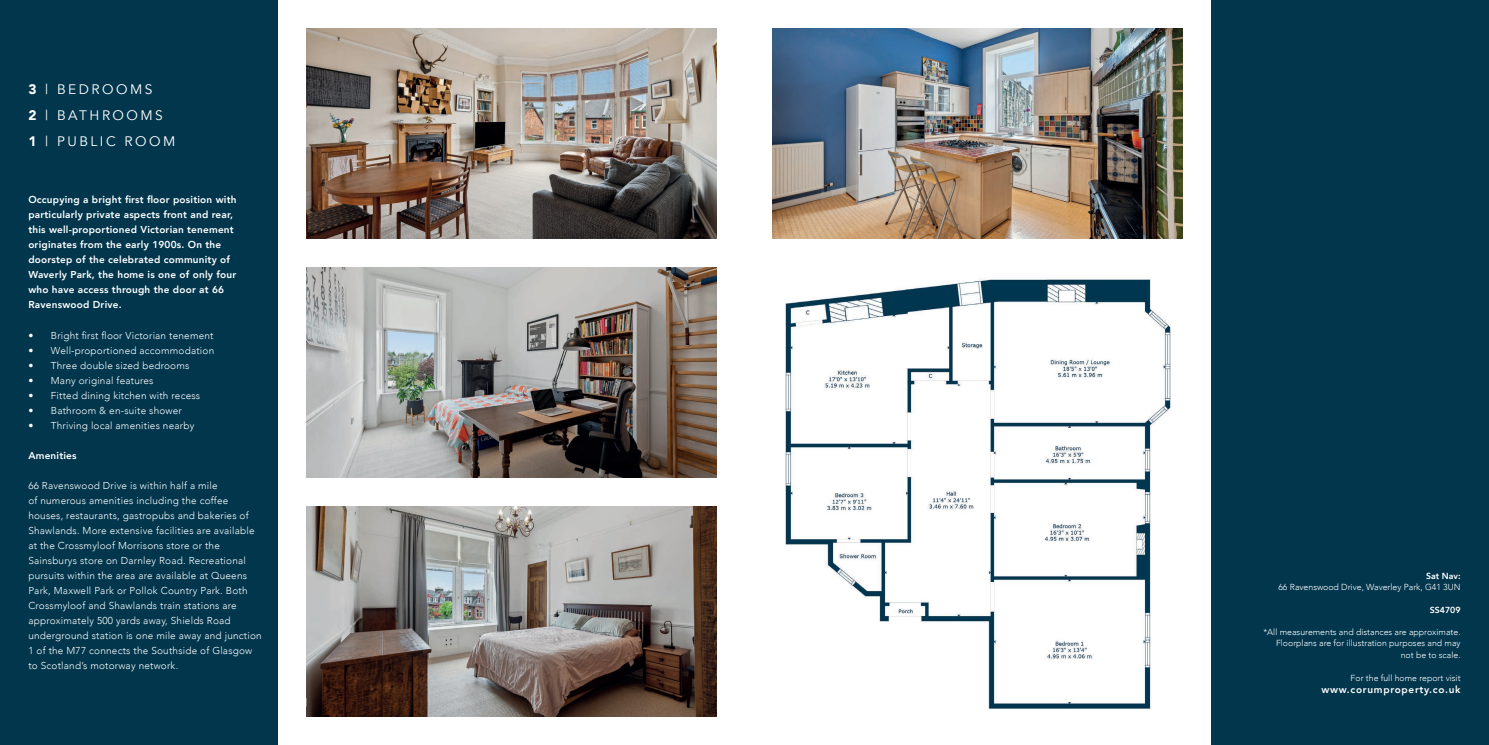
<style>
.page{position:relative;width:1489px;height:745px;background:#fff}
.page>*{position:absolute;margin:0;border:0;box-sizing:border-box;transform-origin:0 0}
.t1{font:13.75px "Avenir";letter-spacing:.18em;color:#fff}
.t2{font:300 10px/15px "Avenir";letter-spacing:.02em;color:#fff}
.t3{font:800 10px/15px "Avenir";letter-spacing:.02em;color:#fff}
.t4{font:800 10px "Avenir";letter-spacing:.07em;color:#fff}
.t5{font:300 8.75px/11.2px "Avenir";color:#fff;text-align:right}
.t6{font:800 8.75px "Avenir";color:#fff}
.s1{font-weight:900}
</style>
<div class="page">
<div style="left:0;top:0;width:278px;height:744px;background:#01364d"></div>
<div style="left:1211px;top:0;width:277px;height:744px;background:#01364d"></div>
<img style="left:306px;top:28px;width:410px;height:211px">
<img style="left:772px;top:28px;width:410px;height:211px">
<img style="left:306px;top:267px;width:410px;height:210px">
<img style="left:306px;top:506px;width:410px;height:210px">
<img style="left:785px;top:279px;width:386px;height:431px">
<p class="t1" style="left:28px;top:81px;width:126px"><span class="s1">3</span> | BEDROOMS</p>
<p class="t1" style="left:28px;top:107px;width:136px"><span class="s1">2</span> | BATHROOMS</p>
<p class="t1" style="left:28px;top:133px;width:148px"><span class="s1">1</span> | PUBLIC ROOM</p>
<p class="t3" style="left:28px;top:192px;width:210px">Occupying a bright first floor position with particularly private aspects front and rear, this well-proportioned Victorian tenement originates from the early 1900s. On the doorstep of the celebrated community of Waverly Park, the home is one of only four who have access through the door at 66<br>Ravenswood Drive.</p>
<p class="t2" style="left:28px;top:327px;width:187px">• Bright first floor Victorian tenement</p>
<p class="t2" style="left:28px;top:342px;width:187px">• Well-proportioned accommodation</p>
<p class="t2" style="left:28px;top:357px;width:162px">• Three double sized bedrooms</p>
<p class="t2" style="left:28px;top:372px;width:127px">• Many original features</p>
<p class="t2" style="left:28px;top:387px;width:173px">• Fitted dining kitchen with recess</p>
<p class="t2" style="left:28px;top:402px;width:155px">• Bathroom &amp; en-suite shower</p>
<p class="t2" style="left:28px;top:417px;width:167px">• Thriving local amenities nearby</p>
<p class="t3" style="left:28px;top:447px;width:50px">Amenities</p>
<p class="t2" style="left:28px;top:477px;width:235px">66 Ravenswood Drive is within half a mile<br>of numerous amenities including the coffee houses, restaurants, gastropubs and bakeries of Shawlands. More extensive facilities are available at the Crossmyloof Morrisons store or the Sainsburys store on Darnley Road. Recreational pursuits within the area are available at Queens Park, Maxwell Park or Pollok Country Park. Both Crossmyloof and Shawlands train stations are approximately 500 yards away, Shields Road underground station is one mile away and junction 1 of the M77 connects the Southside of Glasgow to Scotland’s motorway network.</p>
<p class="t6" style="left:1425px;top:568px;width:36px">Sat Nav:</p>
<p class="t5" style="left:1278px;top:581px;width:184px">66 Ravenswood Drive, Waverley Park, G41 3UN</p>
<p class="t6" style="left:1429px;top:602px;width:32px">SS4709</p>
<p class="t5" style="left:1263px;top:626px;width:199px">*All measurements and distances are approximate.<br>Floorplans are for illustration purposes and may</p>
<p class="t5" style="left:1400px;top:648px;width:61px">not be to scale.</p>
<p class="t5" style="left:1350px;top:672px;width:111px">For the full home report visit</p>
<p class="t4" style="left:1321px;top:681px;width:140px">www.corumproperty.co.uk</p>
</div>
